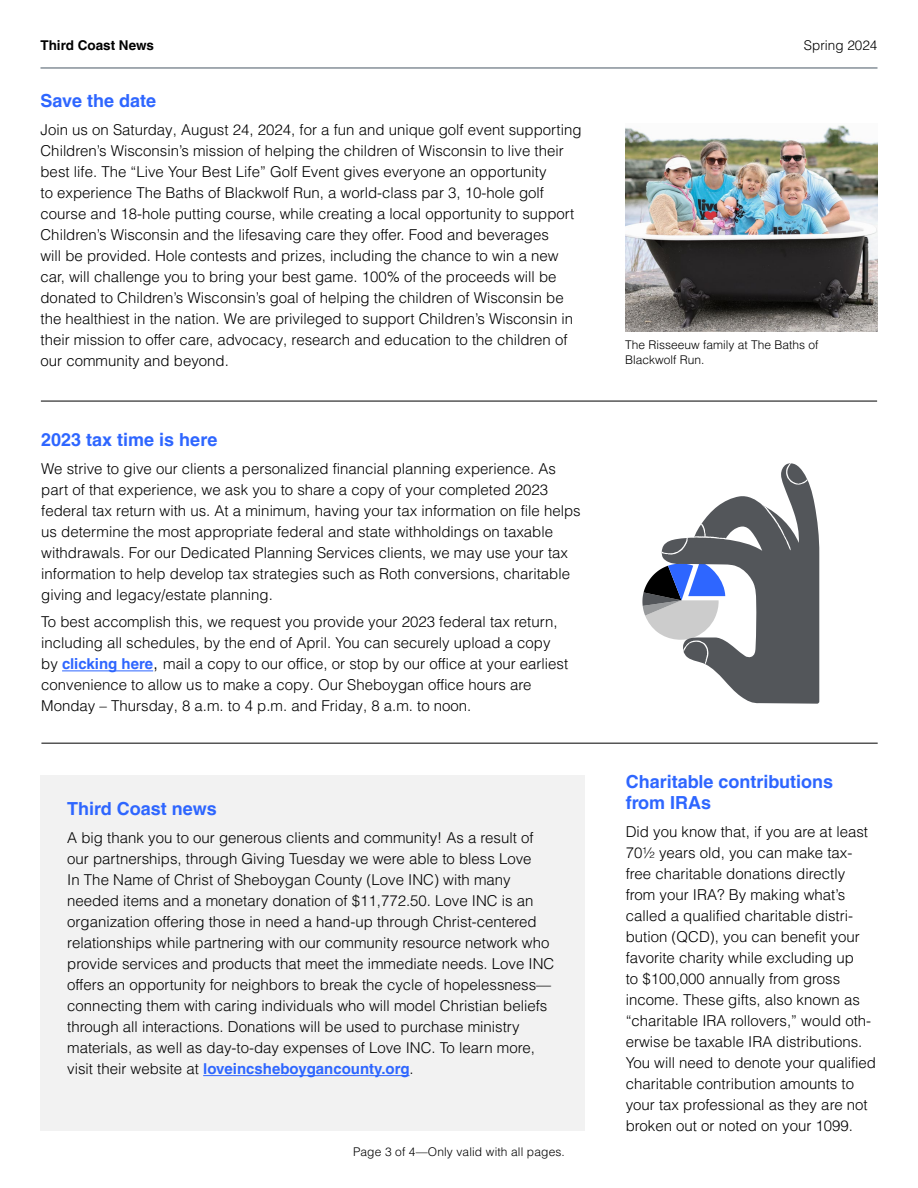
<style>
.page{position:relative;width:918px;height:1188px;background:#fff}
.page>*{position:absolute;margin:0;border:0;box-sizing:border-box;transform-origin:0 0}
.t1{font:700 18px/21px "Helvetica LT Pro";color:#2e66ff}
.t2{font:300 15px/21px "Helvetica LT Pro";color:#000}
.t3{font:700 13.5px "Helvetica LT Pro";color:#000}
.t4{font:300 13.5px "Helvetica LT Pro";color:#000}
.t5{font:300 12px/14.4px "Helvetica LT Pro";color:#000}
.s1{font-weight:700;color:#2e66ff}
.s2{font-size:18px}
</style>
<div class="page">
<hr style="left:40px;top:68px;width:838px;height:1px;background:#485865">
<hr style="left:62px;top:671px;width:91px;height:1px;background:#2e66ff">
<svg style="left:642px;top:463px;width:177px;height:241px"></svg>
<img style="left:626px;top:125px;width:252px;height:206px">
<hr style="left:41px;top:401px;width:836px;height:1px;background:#000">
<div style="left:40px;top:775px;width:545px;height:356px;background:#f2f2f2"></div>
<hr style="left:203px;top:1075px;width:207px;height:1px;background:#2e66ff">
<hr style="left:41px;top:743px;width:837px;height:1px;background:#000">
<p class="t3" style="left:40px;top:37px;width:115px">Third Coast News</p>
<p class="t4" style="left:804px;top:37px;width:75px">Spring 2024</p>
<p class="t1" style="left:40px;top:90px;width:117px">Save the date</p>
<p class="t2" style="left:40px;top:119px;width:543px">Join us on Saturday, August 24, 2024, for a fun and unique golf event supporting Children’s Wisconsin’s mission of helping the children of Wisconsin to live their best life. The “Live Your Best Life” Golf Event gives everyone an opportunity<br>to experience The Baths of Blackwolf Run, a world-class par 3, 10-hole golf course and 18-hole putting course, while creating a local opportunity to support Children’s Wisconsin and the lifesaving care they offer. Food and beverages<br>will be provided. Hole contests and prizes, including the chance to win a new car, will challenge you to bring your best game. 100% of the proceeds will be donated to Children’s Wisconsin’s goal of helping the children of Wisconsin be the healthiest in the nation. We are privileged to support Children’s Wisconsin in their mission to offer care, advocacy, research and education to the children of our community and beyond.</p>
<p class="t1" style="left:41px;top:429px;width:178px">2023 tax time is here</p>
<p class="t2" style="left:41px;top:458px;width:541px">We strive to give our clients a personalized financial planning experience. As part of that experience, we ask you to share a copy of your completed 2023 federal tax return with us. At a minimum, having your tax information on file helps us determine the most appropriate federal and state withholdings on taxable withdrawals. For our Dedicated Planning Services clients, we may use your tax information to help develop tax strategies such as Roth conversions, charitable giving and legacy/estate planning.</p>
<p class="t2" style="left:41px;top:611px;width:528px">To best accomplish this, we request you provide your 2023 federal tax return, including all schedules, by the end of April. You can securely upload a copy by <span class="s1">clicking here</span><span class="s2">,</span> mail a copy to our office, or stop by our office at your earliest convenience to allow us to make a copy. Our Sheboygan office hours are Monday – Thursday, 8 a.m. to 4 p.m. and Friday, 8 a.m. to noon.</p>
<p class="t1" style="left:67px;top:799px;width:151px">Third Coast news</p>
<p class="t2" style="left:67px;top:827px;width:489px">A big thank you to our generous clients and community! As a result of our partnerships, through Giving Tuesday we were able to bless Love<br>In The Name of Christ of Sheboygan County (Love INC) with many needed items and a monetary donation of $11,772.50. Love INC is an organization offering those in need a hand-up through Christ-centered relationships while partnering with our community resource network who provide services and products that meet the immediate needs. Love INC offers an opportunity for neighbors to break the cycle of hopelessness— connecting them with caring individuals who will model Christian beliefs through all interactions. Donations will be used to purchase ministry materials, as well as day-to-day expenses of Love INC. To learn more, visit their website at <span class="s1">loveincsheboygancounty.org</span>.</p>
<p class="t5" style="left:353px;top:1145px;width:213px">Page 3 of 4—Only valid with all pages.</p>
<p class="t5" style="left:625px;top:338px;width:195px">The Risseeuw family at The Baths of<br>Blackwolf Run.</p>
<p class="t1" style="left:626px;top:772px;width:209px">Charitable contributions from IRAs</p>
<p class="t2" style="left:626px;top:821px;width:252px">Did you know that, if you are at least 70½ years old, you can make tax&shy;free charitable donations directly from your IRA? By making what’s called a qualified charitable distri&shy;bution (QCD), you can benefit your favorite charity while excluding up<br>to $100,000 annually from gross income. These gifts, also known as “charitable IRA rollovers,” would oth&shy;erwise be taxable IRA distributions.<br>You will need to denote your qualified charitable contribution amounts to your tax professional as they are not broken out or noted on your 1099.</p>
</div>
